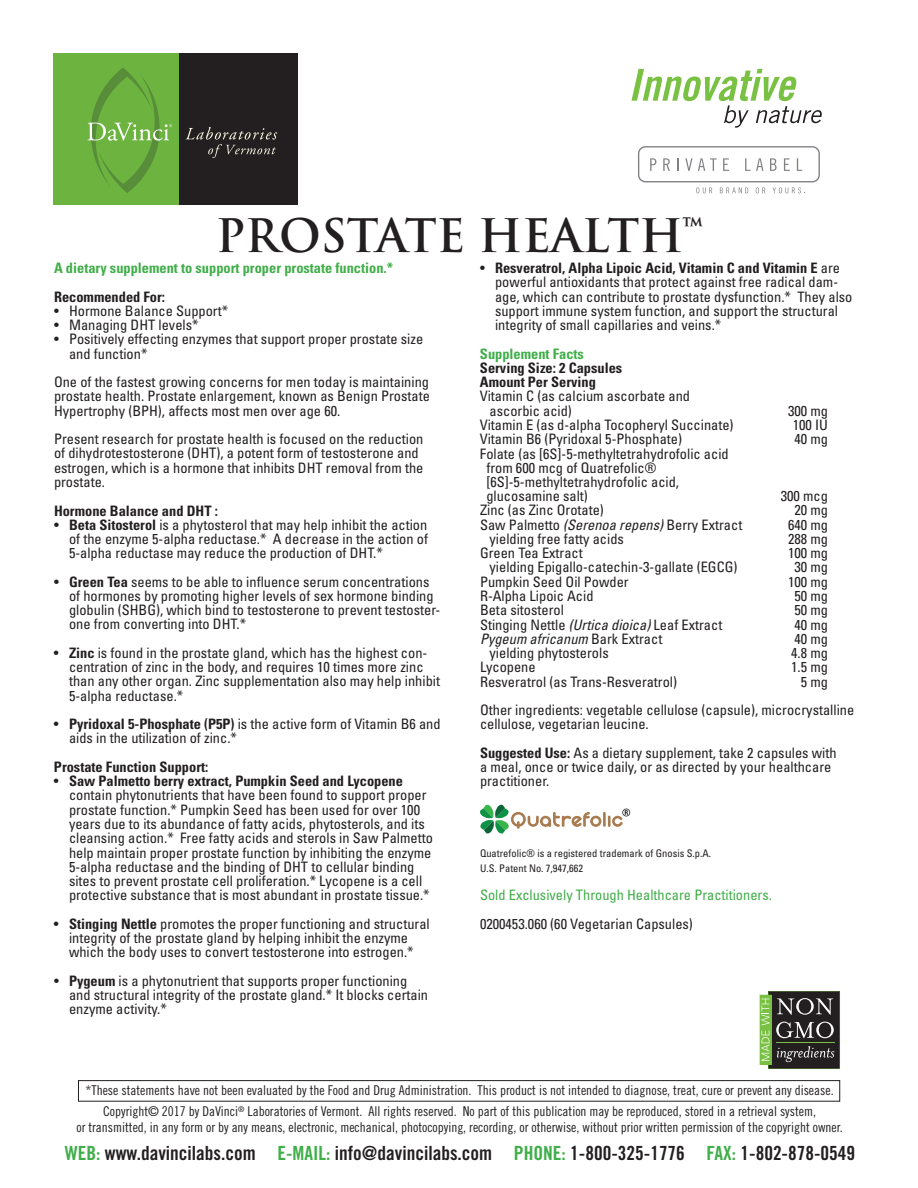
<style>
.page{position:relative;width:918px;height:1188px;background:#fff}
.page>*{position:absolute;margin:0;border:0;box-sizing:border-box;transform-origin:0 0}
.t1{font:700 45px "Trajan";color:#231f20}
.t2{font:19.5px "Trade Gothic Bold Cond Twenty";color:#231f20}
.t3{font:condensed 14.4px/14.2px "Univers";color:#231f20}
.t4{font:700 condensed 14.4px/14.2px "Univers";color:#231f20}
.t5{font:700 condensed 14.4px "Univers";color:#40ae49}
.t6{font:condensed 14.4px "Univers";color:#40ae49}
.t7{font:italic condensed 14.4px "Univers";color:#231f20}
.t8{font:13.5px/20.9px "Trade Gothic Cond Eighteen";color:#231f20;text-align:center}
.t9{font:condensed 10.5px/14.2px "Univers";color:#231f20}
.s1{font-weight:700}
.s2{font-style:italic}
.s3{font-style:normal}
.s4{color:#40ae49}
</style>
<div class="page">
<div style="left:78px;top:1080px;width:762px;height:22px;border:1px solid #231f20"></div>
<svg style="left:759px;top:992px;width:81px;height:77px;background:#4c5343"></svg>
<hr style="left:776px;top:1042px;width:59px;height:1px;background:#79c142">
<div style="left:638px;top:146px;width:182px;height:36px;border:1px solid #808285;border-radius:7px"></div>
<svg style="left:650px;top:158px;width:6px;height:13px"></svg>
<svg style="left:663px;top:158px;width:7px;height:13px"></svg>
<svg style="left:677px;top:158px;width:2px;height:13px"></svg>
<svg style="left:685px;top:158px;width:32px;height:13px"></svg>
<svg style="left:723px;top:158px;width:6px;height:13px"></svg>
<svg style="left:745px;top:158px;width:18px;height:13px"></svg>
<svg style="left:770px;top:158px;width:7px;height:13px"></svg>
<svg style="left:784px;top:158px;width:6px;height:13px"></svg>
<svg style="left:797px;top:158px;width:5px;height:13px"></svg>
<svg style="left:696px;top:187px;width:16px;height:6px"></svg>
<svg style="left:720px;top:187px;width:28px;height:6px"></svg>
<svg style="left:756px;top:187px;width:9px;height:6px"></svg>
<svg style="left:773px;top:187px;width:32px;height:7px"></svg>
<div style="left:54px;top:53px;width:126px;height:152px;background:#6cb43f"></div>
<div style="left:180px;top:53px;width:118px;height:152px;background:#231f20"></div>
<svg style="left:87px;top:68px;width:85px;height:125px"></svg>
<svg style="left:186px;top:127px;width:91px;height:31px"></svg>
<svg style="left:632px;top:69px;width:190px;height:59px"></svg>
<svg style="left:480px;top:804px;width:150px;height:30px"></svg>
<h1 class="t1" style="left:216px;top:208px;width:488px">PROSTATE HEALTH<sup>™</sup></h1>
<p class="t5" style="left:54px;top:259px;width:341px">A dietary supplement to support proper prostate function.*</p>
<p class="t4" style="left:54px;top:289px;width:113px">Recommended For:</p>
<p class="t3" style="left:54px;top:303px;width:176px">• Hormone Balance Support*</p>
<p class="t3" style="left:54px;top:318px;width:146px">• Managing DHT levels*</p>
<p class="t3" style="left:69px;top:332px;width:356px;text-indent:-15px">• Positively effecting enzymes that support proper prostate size and function*</p>
<p class="t3" style="left:54px;top:375px;width:377px;text-align:justify">One of the fastest growing concerns for men today is maintaining prostate health. Prostate enlargement, known as Benign Prostate Hypertrophy (BPH), affects most men over age 60.</p>
<p class="t3" style="left:54px;top:432px;width:371px">Present research for prostate health is focused on the reduction of dihydrotestosterone (DHT), a potent form of testosterone and estrogen, which is a hormone that inhibits DHT removal from the prostate.</p>
<p class="t4" style="left:54px;top:503px;width:165px">Hormone Balance and DHT :</p>
<p class="t3" style="left:69px;top:517px;width:361px;text-align:justify;text-indent:-15px">• <span class="s1">Beta Sitosterol</span> is a phytosterol that may help inhibit the action of the enzyme 5-alpha reductase.* A decrease in the action of 5-alpha reductase may reduce the production of DHT.*</p>
<p class="t3" style="left:69px;top:574px;width:373px;text-indent:-15px">• <span class="s1">Green Tea</span> seems to be able to influence serum concentrations of hormones by promoting higher levels of sex hormone binding globulin (SHBG), which bind to testosterone to prevent testoster&shy;one from converting into DHT.*</p>
<p class="t3" style="left:69px;top:645px;width:373px;text-indent:-15px">• <span class="s1">Zinc</span> is found in the prostate gland, which has the highest con&shy;centration of zinc in the body, and requires 10 times more zinc than any other organ. Zinc supplementation also may help inhibit 5-alpha reductase.*</p>
<p class="t3" style="left:69px;top:717px;width:373px;text-indent:-15px">• <span class="s1">Pyridoxal 5-Phosphate (P5P)</span> is the active form of Vitamin B6 and aids in the utilization of zinc.*</p>
<p class="t4" style="left:54px;top:760px;width:156px">Prostate Function Support:</p>
<p class="t3" style="left:69px;top:774px;width:365px;text-indent:-15px">• <span class="s1">Saw Palmetto berry extract, Pumpkin Seed and Lycopene </span>contain phytonutrients that have been found to support proper prostate function.* Pumpkin Seed has been used for over 100 years due to its abundance of fatty acids, phytosterols, and its cleansing action.* Free fatty acids and sterols in Saw Palmetto help maintain proper prostate function by inhibiting the enzyme 5-alpha reductase and the binding of DHT to cellular binding sites to prevent prostate cell proliferation.* Lycopene is a cell protective substance that is most abundant in prostate tissue.*</p>
<p class="t3" style="left:54px;top:916px;width:377px;text-align:center">• <span class="s1">Stinging Nettle</span> promotes the proper functioning and structural integrity of the prostate gland by helping inhibit the enzyme which the body uses to convert testosterone into estrogen.*</p>
<p class="t3" style="left:69px;top:973px;width:361px;text-indent:-15px">• <span class="s1">Pygeum</span> is a phytonutrient that supports proper functioning and structural integrity of the prostate gland.* It blocks certain enzyme activity.*</p>
<p class="t3" style="left:495px;top:261px;width:359px;text-indent:-15px">• <span class="s1">Resveratrol, Alpha Lipoic Acid, Vitamin C and Vitamin E</span> are powerful antioxidants that protect against free radical dam&shy;age, which can contribute to prostate dysfunction.* They also support immune system function, and support the structural integrity of small capillaries and veins.*</p>
<p class="t5" style="left:480px;top:345px;width:105px">Supplement Facts</p>
<p class="t4" style="left:480px;top:361px;width:144px">Serving Size: 2 Capsules<br>Amount Per Serving</p>
<p class="t3" style="left:490px;top:389px;width:202px;text-indent:-10px">Vitamin C (as calcium ascorbate and ascorbic acid)</p>
<p class="t3" style="left:788px;top:403px;width:41px">300 mg</p>
<p class="t3" style="left:480px;top:417px;width:255px">Vitamin E (as d-alpha Tocopheryl Succinate)</p>
<p class="t3" style="left:793px;top:417px;width:37px">100 IU</p>
<p class="t3" style="left:480px;top:432px;width:204px">Vitamin B6 (Pyridoxal 5-Phosphate)</p>
<p class="t3" style="left:794px;top:432px;width:35px">40 mg</p>
<p class="t3" style="left:486px;top:446px;width:244px;text-indent:-6px">Folate (as [6S]-5-methyltetrahydrofolic acid from 600 mcg of Quatrefolic® [6S]-5-methyltetrahydrofolic acid, glucosamine salt)</p>
<p class="t3" style="left:781px;top:489px;width:49px">300 mcg</p>
<p class="t3" style="left:480px;top:503px;width:125px">Zinc (as Zinc Orotate)</p>
<p class="t3" style="left:794px;top:503px;width:35px">20 mg</p>
<p class="t3" style="left:480px;top:517px;width:264px">Saw Palmetto <span class="s2">(Serenoa repens)</span> Berry Extract</p>
<p class="t3" style="left:788px;top:517px;width:41px">640 mg</p>
<p class="t3" style="left:490px;top:531px;width:136px">yielding free fatty acids</p>
<p class="t3" style="left:788px;top:531px;width:41px">288 mg</p>
<p class="t3" style="left:480px;top:546px;width:104px">Green Tea Extract</p>
<p class="t3" style="left:788px;top:546px;width:41px">100 mg</p>
<p class="t3" style="left:490px;top:560px;width:249px">yielding Epigallo-catechin-3-gallate (EGCG)</p>
<p class="t3" style="left:794px;top:560px;width:35px">30 mg</p>
<p class="t3" style="left:480px;top:574px;width:150px">Pumpkin Seed Oil Powder</p>
<p class="t3" style="left:788px;top:574px;width:41px">100 mg</p>
<p class="t3" style="left:480px;top:588px;width:115px">R-Alpha Lipoic Acid</p>
<p class="t3" style="left:794px;top:588px;width:35px">50 mg</p>
<p class="t3" style="left:480px;top:603px;width:85px">Beta sitosterol</p>
<p class="t3" style="left:794px;top:603px;width:35px">50 mg</p>
<p class="t3" style="left:480px;top:617px;width:244px">Stinging Nettle <span class="s2">(Urtica dioica)</span> Leaf Extract</p>
<p class="t3" style="left:794px;top:617px;width:35px">40 mg</p>
<p class="t7" style="left:480px;top:630px;width:184px">Pygeum africanum <span class="s3">Bark Extract</span></p>
<p class="t3" style="left:794px;top:631px;width:35px">40 mg</p>
<p class="t3" style="left:490px;top:645px;width:121px">yielding phytosterols</p>
<p class="t3" style="left:791px;top:645px;width:38px">4.8 mg</p>
<p class="t3" style="left:480px;top:660px;width:57px">Lycopene</p>
<p class="t3" style="left:791px;top:660px;width:38px">1.5 mg</p>
<p class="t3" style="left:480px;top:674px;width:199px">Resveratrol (as Trans-Resveratrol)</p>
<p class="t3" style="left:480px;top:667px;width:376px;line-height:28.5px;text-indent:321px">5 mg<br>Other ingredients: vegetable cellulose (capsule), microcrystalline</p>
<p class="t3" style="left:480px;top:710px;width:358px;line-height:28.3px">cellulose, vegetarian leucine.<br><span class="s1">Suggested Use:</span> As a dietary supplement, take 2 capsules with</p>
<p class="t3" style="left:480px;top:759px;width:353px">a meal, once or twice daily, or as directed by your healthcare practitioner.</p>
<p class="t9" style="left:480px;top:846px;width:233px">Quatrefolic® is a registered trademark of Gnosis S.p.A.<br>U.S. Patent No. 7,947,662</p>
<p class="t6" style="left:480px;top:886px;width:293px">Sold Exclusively Through Healthcare Practitioners.</p>
<p class="t3" style="left:480px;top:916px;width:214px">0200453.060 (60 Vegetarian Capsules)</p>
<p class="t8" style="left:86px;top:1080px;width:750px">*These statements have not been evaluated by the Food and Drug Administration. This product is not intended to diagnose, treat, cure or prevent any disease.<br>Copyright© 2017 by DaVinci<sup>®</sup> Laboratories of Vermont. All rights reserved. No part of this publication may be reproduced, stored in a retrieval system,</p>
<p class="t8" style="left:76px;top:1117px;width:768px">or transmitted, in any form or by any means, electronic, mechanical, photocopying, recording, or otherwise, without prior written permission of the copyright owner.</p>
<h2 class="t2" style="left:65px;top:1141px;width:792px"><span class="s4">WEB:</span> www.davincilabs.com <span class="s4">E-MAIL:</span> info@davincilabs.com <span class="s4">PHONE:</span> 1-800-325-1776 <span class="s4">FAX:</span> 1-802-878-0549</h2>
</div>
